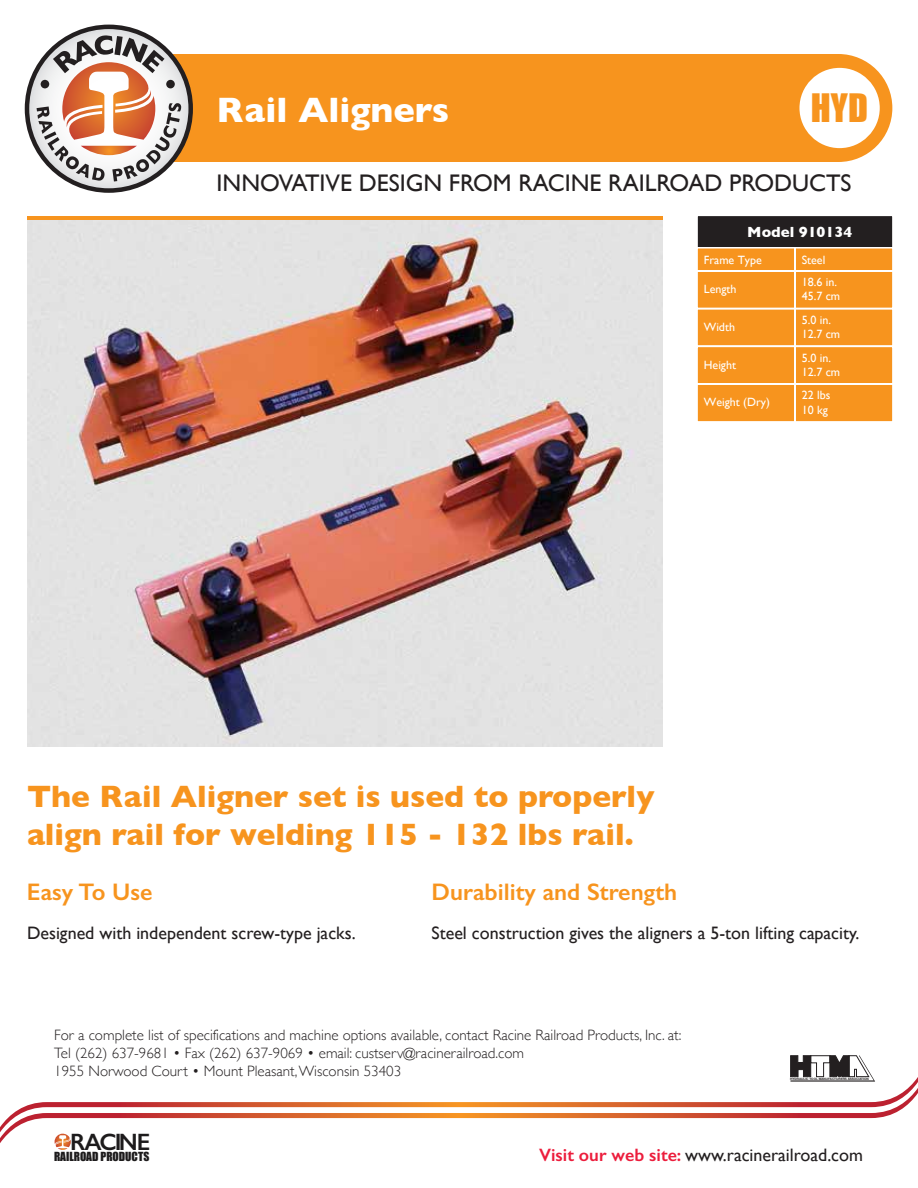
<style>
.page{position:relative;width:918px;height:1188px;background:#fff}
.page>*{position:absolute;margin:0;border:0;box-sizing:border-box;transform-origin:0 0}
.t1{font:700 36px "Gill Sans";color:#fff}
.t2{font:36px "Impact";color:#f7941e}
.t3{font:700 31.5px/37.8px "Gill Sans";color:#f7941e}
.t4{font:24px "Gill Sans";color:#231f20}
.t5{font:600 24px "Gill Sans";color:#f7941e}
.t6{font:600 23.7px "Gill Sans";letter-spacing:-.08em;color:#1d1b1c}
.t7{font:18px "Gill Sans";color:#231f20}
.t8{font:300 15px/18px "Gill Sans";color:#231f20}
.t9{font:700 15px "Gill Sans";color:#fff}
.t10{font:12px/14.4px "Gill Sans";color:#fff}
.t11{font:11.55px "Impact";color:#1d1b1c}
.t12{font:700 3.15px "Helvetica Neue";letter-spacing:-.01em;color:#231f20}
.s1{font-weight:600;color:#ec1d3c}
</style>
<div class="page">
<div style="left:181px;top:54px;width:711px;height:108px;background:#f7941e"></div>
<div style="left:799px;top:68px;width:81px;height:80px;background:#fff;border-radius:50%"></div>
<svg style="left:27px;top:27px;width:164px;height:164px;background:#b2b1b3"></svg>
<div style="left:25px;top:25px;width:168px;height:168px;border:4px solid #231f20;border-radius:50%"></div>
<svg style="left:37px;top:35px;width:144px;height:147px"></svg>
<svg style="left:54px;top:1143px;width:17px;height:7px"></svg>
<svg style="left:790px;top:1055px;width:83px;height:22px"></svg>
<svg style="left:0;top:1077px;width:918px;height:55px"></svg>
<div style="left:27px;top:216px;width:635px;height:5px;background:#f7941e"></div>
<img style="left:27px;top:221px;width:635px;height:525px">
<div style="left:697px;top:215px;width:196px;height:33px;background:#231f20"></div>
<div style="left:696px;top:215px;width:198px;height:34px;border:2px solid #fff"></div>
<svg style="left:696px;top:246px;width:198px;height:176px;background:#f69c31"></svg>
<h1 class="t1" style="left:217px;top:81px;width:234px">Rail Aligners</h1>
<h1 class="t2" style="left:811px;top:79px;width:58px">HYD</h1>
<h3 class="t4" style="left:217px;top:168px;width:637px">INNOVATIVE DESIGN FROM RACINE RAILROAD PRODUCTS</h3>
<p class="t9" style="left:747px;top:220px;width:106px">Model 910134</p>
<p class="t10" style="left:704px;top:252px;width:60px">Frame Type</p>
<p class="t10" style="left:802px;top:252px;width:25px">Steel</p>
<p class="t10" style="left:704px;top:282px;width:34px">Length</p>
<p class="t10" style="left:802px;top:275px;width:40px">18.6 in.<br>45.7 cm</p>
<p class="t10" style="left:704px;top:320px;width:33px">Width</p>
<p class="t10" style="left:802px;top:313px;width:40px">5.0 in.<br>12.7 cm</p>
<p class="t10" style="left:704px;top:358px;width:34px">Height</p>
<p class="t10" style="left:802px;top:351px;width:40px">5.0 in.<br>12.7 cm</p>
<p class="t10" style="left:704px;top:395px;width:68px">Weight (Dry)</p>
<p class="t10" style="left:802px;top:388px;width:30px">22 lbs<br>10 kg</p>
<h2 class="t3" style="left:27px;top:777px;width:629px">The Rail Aligner set is used to properly align rail for welding 115 - 132 lbs rail.</h2>
<h3 class="t5" style="left:431px;top:878px;width:247px">Durability and Strength</h3>
<p class="t7" style="left:431px;top:923px;width:430px">Steel construction gives the aligners a 5-ton lifting capacity.</p>
<h3 class="t5" style="left:27px;top:877px;width:127px">Easy To Use</h3>
<p class="t7" style="left:27px;top:922px;width:330px">Designed with independent screw-type jacks.</p>
<p class="t8" style="left:54px;top:1026px;width:629px">For a complete list of specifications and machine options available, contact Racine Railroad Products, Inc. at:<br>Tel (262) 637-9681 • Fax (262) 637-9069 • email: custserv@racinerailroad.com<br>1955 Norwood Court • Mount Pleasant, Wisconsin 53403</p>
<p class="t12" style="left:790px;top:1076px;width:80px">HYDRAULIC TOOL MANUFACTURERS ASSOCIATION</p>
<h3 class="t6" style="left:70px;top:1128px;width:81px">RACINE</h3>
<p class="t11" style="left:54px;top:1148px;width:97px">RAILROAD PRODUCTS</p>
<p class="t7" style="left:539px;top:1144px;width:325px"><span class="s1">Visit our web site:</span> www.racinerailroad.com</p>
</div>
